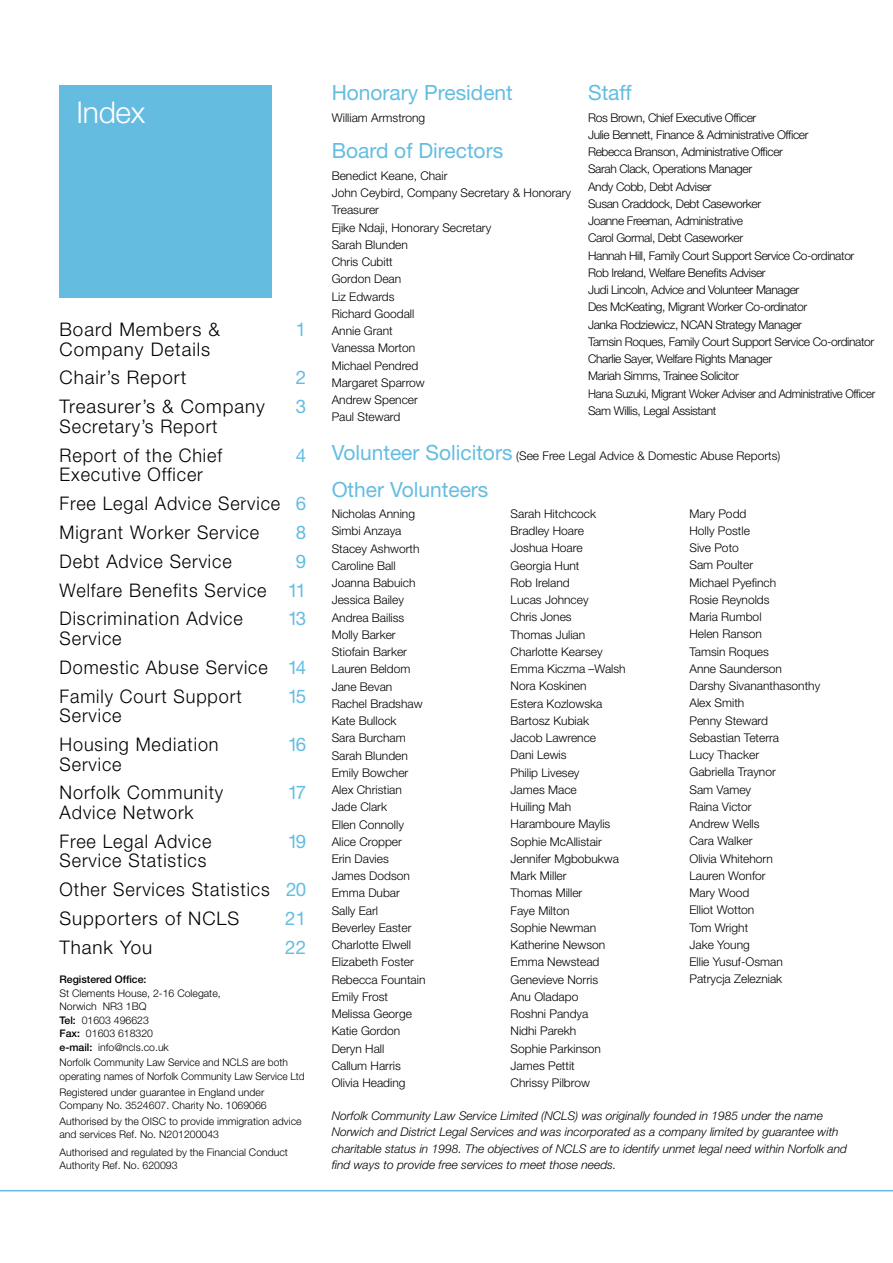
<style>
.page{position:relative;width:893px;height:1263px;background:#fff}
.page>*{position:absolute;margin:0;border:0;box-sizing:border-box;transform-origin:0 0}
.t1{font:300 30px "Helvetica Neue LT Std";letter-spacing:-.01em;color:#fff}
.t2{font:21px "Helvetica Neue LT Std";color:#64bde1}
.t3{font:300 18.75px/28.8px "Helvetica Neue LT Std";letter-spacing:.05em;color:#000;scale:.96 1}
.t4{font:300 18.75px/28.8px "Helvetica Neue LT Std";letter-spacing:.05em;color:#000}
.t5{font:18.75px "Helvetica Neue LT Std";letter-spacing:-.14em;color:#64bde1}
.t6{font:300 12px/17.2px "Helvetica Neue LT Std";color:#000}
.t7{font:300 12px/17.2px "Helvetica Neue LT Std";letter-spacing:-.03em;color:#000}
.t8{font:italic 300 12px/16.5px "Helvetica Neue LT Std";color:#000}
.t9{font:300 10.5px/13.5px "Helvetica Neue LT Std";color:#000}
.t10{font:500 10.5px "Helvetica Neue LT Std";color:#000}
.s1{font-weight:400;color:#64bde1}
.s2{font-weight:500}
.s3{font-weight:400;font-size:21px;color:#64bde1}
</style>
<div class="page">
<hr style="left:0;top:1190px;width:893px;height:1px;background:#64bde1">
<div style="left:60px;top:85px;width:212px;height:213px;background:#64bde1"></div>
<h1 class="t1" style="left:77px;top:94px;width:70px">Index</h1>
<h3 class="t4" style="left:60px;top:315px;width:162px">Board Members &amp;</h3>
<h3 class="t5" style="left:296px;top:318px;width:12px">1</h3>
<h3 class="t4" style="left:60px;top:334px;width:152px">Company Details<br>Chair’s Report</h3>
<h3 class="t5" style="left:296px;top:367px;width:12px">2</h3>
<h3 class="t4" style="left:60px;top:392px;width:207px">Treasurer’s &amp; Company</h3>
<h3 class="t5" style="left:296px;top:395px;width:12px">3</h3>
<h3 class="t3" style="left:60px;top:411px;width:171px">Secretary’s Report<br>Report of the Chief</h3>
<h3 class="t5" style="left:296px;top:444px;width:12px">4</h3>
<h3 class="t3" style="left:60px;top:460px;width:258px">Executive Officer<br>Free Legal Advice Service <span class="s1">6<br></span>Migrant Worker Service</h3>
<h3 class="t5" style="left:296px;top:521px;width:12px">8</h3>
<h3 class="t3" style="left:60px;top:546px;width:181px">Debt Advice Service</h3>
<h3 class="t3" style="left:60px;top:546px;width:258px;text-align:justify;text-indent:236px"><span class="s1">9<br></span>Welfare Benefits Service <span class="s1">11<br></span>Discrimination Advice</h3>
<h3 class="t5" style="left:288px;top:608px;width:20px">13</h3>
<h3 class="t3" style="left:60px;top:623px;width:258px">Service<br>Domestic Abuse Service <span class="s1">14<br></span>Family Court Support</h3>
<h3 class="t5" style="left:288px;top:685px;width:20px">15</h3>
<h3 class="t3" style="left:60px;top:701px;width:167px">Service<br>Housing Mediation</h3>
<h3 class="t3" style="left:60px;top:749px;width:172px">Service<br>Norfolk Community</h3>
<h3 class="t5" style="left:288px;top:733px;width:20px">16</h3>
<h3 class="t5" style="left:288px;top:781px;width:20px">17</h3>
<h3 class="t3" style="left:60px;top:797px;width:160px">Advice Network<br>Free Legal Advice</h3>
<h3 class="t5" style="left:288px;top:830px;width:20px">19</h3>
<h3 class="t3" style="left:60px;top:846px;width:258px">Service Statistics<br>Other Services Statistics <span class="s1">20<br></span>Supporters of NCLS</h3>
<h3 class="t5" style="left:285px;top:907px;width:22px">21</h3>
<h3 class="t4" style="left:60px;top:932px;width:94px">Thank You</h3>
<h3 class="t5" style="left:285px;top:936px;width:22px">22</h3>
<p class="t10" style="left:60px;top:973px;width:88px">Registered Office:</p>
<p class="t9" style="left:60px;top:986px;width:163px">St Clements House, 2-16 Colegate,<br>Norwich NR3 1BQ<br><span class="s2">Tel:</span> 01603 496623<br><span class="s2">Fax:</span> 01603 618320<br><span class="s2">e-mail:</span> info@ncls.co.uk</p>
<p class="t9" style="left:60px;top:1056px;width:247px">Norfolk Community Law Service and NCLS are both operating names of Norfolk Community Law Service Ltd</p>
<p class="t9" style="left:60px;top:1085px;width:209px">Registered under guarantee in England under<br>Company No. 3524607. Charity No. 1069066</p>
<p class="t9" style="left:60px;top:1114px;width:244px">Authorised by the OISC to provide immigration advice and services Ref. No. N201200043</p>
<p class="t9" style="left:60px;top:1145px;width:230px">Authorised and regulated by the Financial Conduct<br>Authority Ref. No. 620093</p>
<h2 class="t2" style="left:332px;top:80px;width:183px">Honorary President</h2>
<p class="t6" style="left:332px;top:108px;width:95px">William Armstrong</p>
<h2 class="t2" style="left:332px;top:138px;width:173px">Board of Directors</h2>
<p class="t6" style="left:332px;top:167px;width:241px">Benedict Keane, Chair<br>John Ceybird, Company Secretary &amp; Honorary<br>Treasurer<br>Ejike Ndaji, Honorary Secretary<br>Sarah Blunden<br>Chris Cubitt<br>Gordon Dean<br>Liz Edwards<br>Richard Goodall<br>Annie Grant<br>Vanessa Morton<br>Michael Pendred<br>Margaret Sparrow<br>Andrew Spencer<br>Paul Steward</p>
<h2 class="t2" style="left:588px;top:80px;width:45px">Staff</h2>
<p class="t7" style="left:588px;top:108px;width:289px">Ros Brown, Chief Executive Officer<br>Julie Bennett, Finance &amp; Administrative Officer<br>Rebecca Branson, Administrative Officer<br>Sarah Clack, Operations Manager<br>Andy Cobb, Debt Adviser<br>Susan Craddock, Debt Caseworker<br>Joanne Freeman, Administrative<br>Carol Gormal, Debt Caseworker<br>Hannah Hill, Family Court Support Service Co-ordinator Rob Ireland, Welfare Benefits Adviser<br>Judi Lincoln, Advice and Volunteer Manager<br>Des McKeating, Migrant Worker Co-ordinator<br>Janka Rodziewicz, NCAN Strategy Manager<br>Tamsin Roques, Family Court Support Service Co-ordinator Charlie Sayer, Welfare Rights Manager<br>Mariah Simms, Trainee Solicitor<br>Hana Suzuki, Migrant Woker Adviser and Administrative Officer Sam Willis, Legal Assistant</p>
<p class="t6" style="left:332px;top:447px;width:450px"><span class="s3">Volunteer Solicitors</span> (See Free Legal Advice &amp; Domestic Abuse Reports)</p>
<h2 class="t2" style="left:332px;top:477px;width:158px">Other Volunteers</h2>
<p class="t6" style="left:332px;top:505px;width:95px">Nicholas Anning<br>Simbi Anzaya<br>Stacey Ashworth<br>Caroline Ball<br>Joanna Babuich<br>Jessica Bailey<br>Andrea Bailiss<br>Molly Barker<br>Stiofain Barker<br>Lauren Beldom<br>Jane Bevan<br>Rachel Bradshaw<br>Kate Bullock<br>Sara Burcham<br>Sarah Blunden<br>Emily Bowcher<br>Alex Christian<br>Jade Clark<br>Ellen Connolly<br>Alice Cropper<br>Erin Davies<br>James Dodson<br>Emma Dubar<br>Sally Earl<br>Beverley Easter<br>Charlotte Elwell<br>Elizabeth Foster<br>Rebecca Fountain<br>Emily Frost<br>Melissa George<br>Katie Gordon<br>Deryn Hall<br>Callum Harris<br>Olivia Heading</p>
<p class="t6" style="left:511px;top:505px;width:117px">Sarah Hitchcock<br>Bradley Hoare<br>Joshua Hoare<br>Georgia Hunt<br>Rob Ireland<br>Lucas Johncey<br>Chris Jones<br>Thomas Julian<br>Charlotte Kearsey<br>Emma Kiczma –Walsh<br>Nora Koskinen<br>Estera Kozlowska<br>Bartosz Kubiak<br>Jacob Lawrence<br>Dani Lewis<br>Philip Livesey<br>James Mace<br>Huiling Mah<br>Haramboure Maylis<br>Sophie McAllistair<br>Jennifer Mgbobukwa<br>Mark Miller<br>Thomas Miller<br>Faye Milton<br>Sophie Newman<br>Katherine Newson<br>Emma Newstead<br>Genevieve Norris<br>Anu Oladapo<br>Roshni Pandya<br>Nidhi Parekh<br>Sophie Parkinson<br>James Pettit<br>Chrissy Pilbrow</p>
<p class="t6" style="left:689px;top:504px;width:132px">Mary Podd<br>Holly Postle<br>Sive Poto<br>Sam Poulter<br>Michael Pyefinch<br>Rosie Reynolds<br>Maria Rumbol<br>Helen Ranson<br>Tamsin Roques<br>Anne Saunderson<br>Darshy Sivananthasonthy<br>Alex Smith<br>Penny Steward<br>Sebastian Teterra<br>Lucy Thacker<br>Gabriella Traynor<br>Sam Vamey<br>Raina Victor<br>Andrew Wells<br>Cara Walker<br>Olivia Whitehorn<br>Lauren Wonfor<br>Mary Wood<br>Elliot Wotton<br>Tom Wright<br>Jake Young<br>Ellie Yusuf-Osman<br>Patrycja Zelezniak</p>
<p class="t8" style="left:332px;top:1107px;width:517px">Norfolk Community Law Service Limited (NCLS) was originally founded in 1985 under the name Norwich and District Legal Services and was incorporated as a company limited by guarantee with charitable status in 1998. The objectives of NCLS are to identify unmet legal need within Norfolk and find ways to provide free services to meet those needs.</p>
</div>
